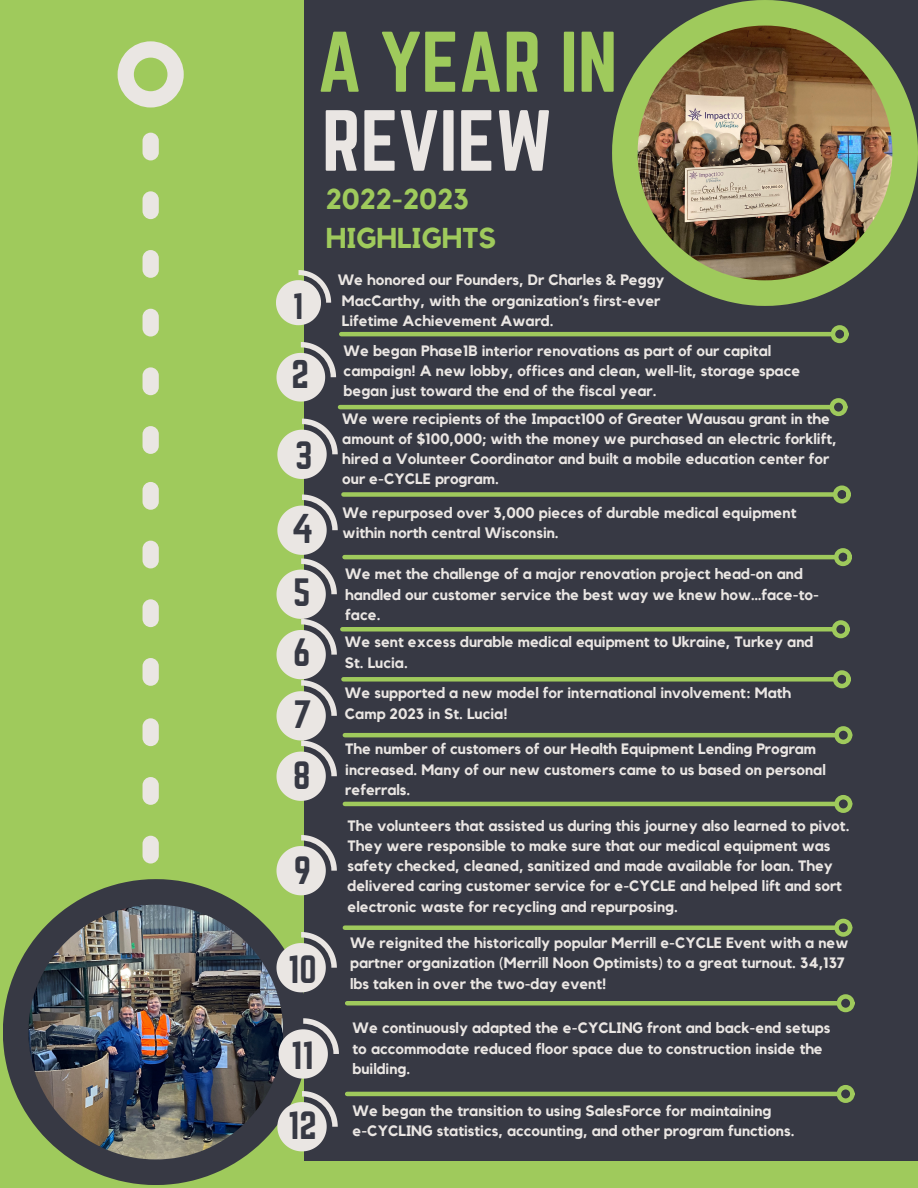
<style>
.page{position:relative;width:918px;height:1188px;background:#373944}
.page>*{position:absolute;margin:0;border:0;box-sizing:border-box;transform-origin:0 0}
.t1{font:75.75px "Norwester";color:#eae6e3}
.t2{font:75.15px "Norwester";color:#9fca5c}
.t3{font:36.45px "Norwester";color:#373944}
.t4{font:35.1px "Norwester";color:#373944}
.t5{font:34.5px "Norwester";color:#373944}
.t6{font:32.4px "Norwester";color:#373944}
.t7{font:700 28.65px "Kollektif";color:#9fca5c}
.t8{font:700 15px/20.2px "Kollektif";color:#eae6e3}
</style>
<div class="page">
<div style="left:0;top:0;width:304px;height:1188px;background:#9fca5c"></div>
<svg style="left:276px;top:270px;width:55px;height:55px"></svg>
<svg style="left:276px;top:342px;width:60px;height:60px"></svg>
<hr style="left:341px;top:332px;width:490px;height:4px;background:#9fca5c">
<div style="left:831px;top:325px;width:18px;height:18px;border:4px solid #9fca5c;border-radius:50%"></div>
<hr style="left:340px;top:405px;width:490px;height:4px;background:#9fca5c">
<div style="left:830px;top:398px;width:18px;height:18px;border:4px solid #9fca5c;border-radius:50%"></div>
<div style="left:343px;top:492px;width:490px;height:5px;background:#9fca5c"></div>
<div style="left:833px;top:485px;width:18px;height:18px;border:4px solid #9fca5c;border-radius:50%"></div>
<hr style="left:345px;top:555px;width:489px;height:4px;background:#9fca5c">
<div style="left:834px;top:548px;width:18px;height:18px;border:4px solid #9fca5c;border-radius:50%"></div>
<div style="left:143px;top:133px;width:16px;height:27px;background:#eae6e3;border-radius:8px"></div>
<svg style="left:118px;top:41px;width:66px;height:67px"></svg>
<div style="left:143px;top:191px;width:16px;height:28px;background:#eae6e3;border-radius:8px"></div>
<div style="left:143px;top:250px;width:16px;height:28px;background:#eae6e3;border-radius:8px"></div>
<div style="left:143px;top:309px;width:16px;height:28px;background:#eae6e3;border-radius:8px"></div>
<div style="left:143px;top:367px;width:16px;height:28px;background:#eae6e3;border-radius:8px"></div>
<div style="left:143px;top:426px;width:16px;height:28px;background:#eae6e3;border-radius:8px"></div>
<div style="left:143px;top:836px;width:16px;height:28px;background:#eae6e3;border-radius:8px"></div>
<div style="left:143px;top:777px;width:16px;height:28px;background:#eae6e3;border-radius:8px"></div>
<div style="left:143px;top:718px;width:16px;height:28px;background:#eae6e3;border-radius:8px"></div>
<div style="left:143px;top:658px;width:16px;height:28px;background:#eae6e3;border-radius:8px"></div>
<div style="left:143px;top:599px;width:16px;height:28px;background:#eae6e3;border-radius:8px"></div>
<div style="left:143px;top:541px;width:16px;height:27px;background:#eae6e3;border-radius:8px"></div>
<div style="left:143px;top:482px;width:16px;height:28px;background:#eae6e3;border-radius:8px"></div>
<div style="left:342px;top:627px;width:490px;height:5px;background:#9fca5c"></div>
<div style="left:832px;top:620px;width:18px;height:18px;border:4px solid #9fca5c;border-radius:50%"></div>
<div style="left:343px;top:677px;width:490px;height:5px;background:#9fca5c"></div>
<div style="left:833px;top:670px;width:18px;height:18px;border:4px solid #9fca5c;border-radius:50%"></div>
<hr style="left:345px;top:733px;width:489px;height:4px;background:#9fca5c">
<div style="left:834px;top:726px;width:18px;height:18px;border:4px solid #9fca5c;border-radius:50%"></div>
<svg style="left:277px;top:419px;width:61px;height:60px"></svg>
<svg style="left:276px;top:495px;width:62px;height:306px"></svg>
<hr style="left:345px;top:802px;width:489px;height:4px;background:#9fca5c">
<div style="left:834px;top:795px;width:18px;height:18px;border:4px solid #9fca5c;border-radius:50%"></div>
<svg style="left:276px;top:835px;width:61px;height:59px"></svg>
<div style="left:345px;top:925px;width:489px;height:5px;background:#9fca5c"></div>
<div style="left:834px;top:919px;width:18px;height:18px;border:4px solid #9fca5c;border-radius:50%"></div>
<div style="left:347px;top:1001px;width:490px;height:5px;background:#9fca5c"></div>
<div style="left:837px;top:994px;width:18px;height:18px;border:4px solid #9fca5c;border-radius:50%"></div>
<hr style="left:347px;top:1092px;width:490px;height:4px;background:#9fca5c">
<div style="left:837px;top:1085px;width:18px;height:18px;border:4px solid #9fca5c;border-radius:50%"></div>
<div style="left:0;top:1161px;width:918px;height:27px;background:#9fca5c"></div>
<svg style="left:612px;top:0;width:306px;height:306px"></svg>
<img style="left:638px;top:26px;width:254px;height:254px">
<svg style="left:3px;top:879px;width:306px;height:306px"></svg>
<img style="left:28px;top:905px;width:255px;height:254px">
<svg style="left:277px;top:1091px;width:61px;height:60px"></svg>
<svg style="left:276px;top:932px;width:61px;height:60px"></svg>
<svg style="left:279px;top:1018px;width:60px;height:61px"></svg>
<p class="t2" style="left:318px;top:17px;width:301px">A YEAR IN</p>
<p class="t1" style="left:322px;top:95px;width:232px">REVIEW</p>
<p class="t6" style="left:293px;top:286px;width:12px">1</p>
<p class="t4" style="left:292px;top:353px;width:19px">2</p>
<p class="t5" style="left:295px;top:434px;width:19px">3</p>
<p class="t3" style="left:292px;top:507px;width:23px">4</p>
<p class="t7" style="left:326px;top:186px;width:144px">2022-2023</p>
<p class="t7" style="left:326px;top:225px;width:172px">HIGHLIGHTS</p>
<p class="t8" style="left:338px;top:271px;width:328px">We honored our Founders, Dr Charles &amp; Peggy</p>
<p class="t8" style="left:342px;top:291px;width:320px">MacCarthy, with the organization’s first-ever</p>
<p class="t8" style="left:342px;top:311px;width:213px">Lifetime Achievement Award.</p>
<p class="t8" style="left:344px;top:341px;width:458px">We began Phase1B interior renovations as part of our capital campaign! A new lobby, offices and clean, well-lit, storage space began just toward the end of the fiscal year.</p>
<p class="t8" style="left:342px;top:409px;width:496px">We were recipients of the Impact100 of Greater Wausau grant in the amount of $100,000; with the money we purchased an electric forklift, hired a Volunteer Coordinator and built a mobile education center for our e-CYCLE program.</p>
<p class="t8" style="left:343px;top:503px;width:455px">We repurposed over 3,000 pieces of durable medical equipment within north central Wisconsin.</p>
<p class="t5" style="left:293px;top:572px;width:19px">5</p>
<p class="t8" style="left:345px;top:565px;width:475px">We met the challenge of a major renovation project head-on and handled our customer service the best way we knew how…face-to&shy;face.</p>
<p class="t5" style="left:293px;top:631px;width:19px">6</p>
<p class="t8" style="left:345px;top:633px;width:470px">We sent excess durable medical equipment to Ukraine, Turkey and<br>St. Lucia.</p>
<p class="t5" style="left:294px;top:694px;width:20px">7</p>
<p class="t8" style="left:345px;top:684px;width:448px">We supported a new model for international involvement: Math<br>Camp 2023 in St. Lucia!</p>
<p class="t5" style="left:293px;top:754px;width:19px">8</p>
<p class="t5" style="left:294px;top:850px;width:19px">9</p>
<p class="t5" style="left:288px;top:949px;width:30px">10</p>
<p class="t5" style="left:291px;top:1034px;width:24px">11</p>
<p class="t5" style="left:288px;top:1104px;width:30px">12</p>
<p class="t8" style="left:345px;top:740px;width:482px">The number of customers of our Health Equipment Lending Program increased. Many of our new customers came to us based on personal referrals.</p>
<p class="t8" style="left:348px;top:816px;width:503px">The volunteers that assisted us during this journey also learned to pivot.<br>They were responsible to make sure that our medical equipment was safety checked, cleaned, sanitized and made available for loan. They delivered caring customer service for e-CYCLE and helped lift and sort electronic waste for recycling and repurposing.</p>
<p class="t8" style="left:350px;top:933px;width:500px">We reignited the historically popular Merrill e-CYCLE Event with a new partner organization (Merrill Noon Optimists) to a great turnout. 34,137 lbs taken in over the two-day event!</p>
<p class="t8" style="left:353px;top:1019px;width:479px">We continuously adapted the e-CYCLING front and back-end setups to accommodate reduced floor space due to construction inside the building.</p>
<p class="t8" style="left:353px;top:1101px;width:420px">We began the transition to using SalesForce for maintaining</p>
<p class="t8" style="left:353px;top:1121px;width:443px">e-CYCLING statistics, accounting, and other program functions.</p>
</div>
